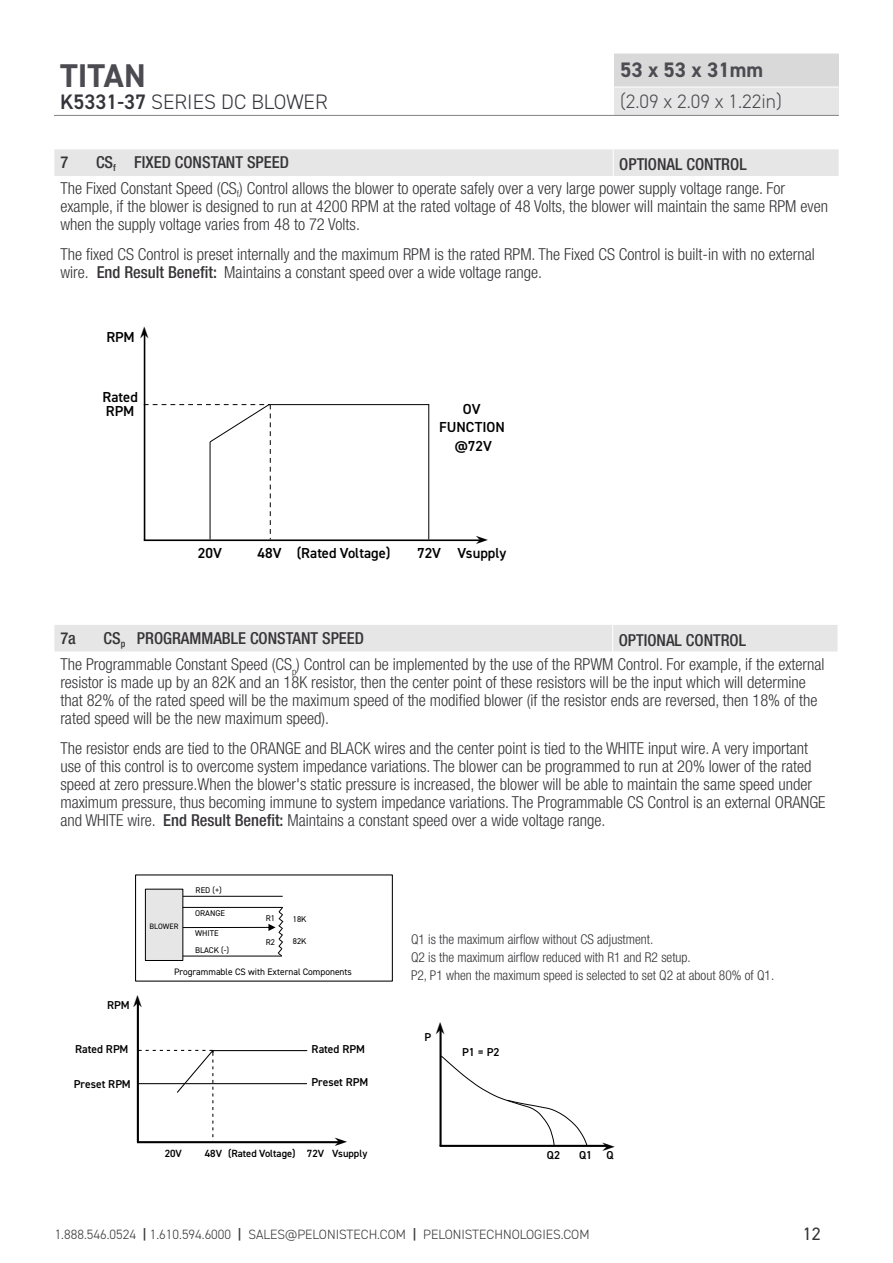
<style>
.page{position:relative;width:893px;height:1263px;background:#fff}
.page>*{position:absolute;margin:0;border:0;box-sizing:border-box;transform-origin:0 0}
.t1{font:700 33px "DIN2014";color:#4c4b52}
.t2{font:300 21px "DIN2014";color:#36343b}
.t3{font:700 21px "DIN2014";color:#4c4b52}
.t4{font:300 19.5px "DIN2014";color:#4c4b52}
.t5{font:18px "DIN2014";color:#373337}
.t6{font:300 condensed 16.5px/18px "Helvetica Neue LT Com";color:#363437}
.t7{font:500 condensed 16.5px "Helvetica Neue LT Com";color:#363437}
.t8{font:600 14.55px/18.3px "DIN2014";color:#000}
.t9{font:300 condensed 13.5px "Helvetica Neue LT Com";color:#363437}
.t10{font:300 13.5px "DIN2014";color:#393838}
.t11{font:600 11.55px "DIN2014";color:#000}
.t12{font:600 10.5px "DIN2014";color:#000}
.t13{font:9.45px "DIN2014";color:#000}
.t14{font:8.4px/17.1px "DIN2014";color:#000}
.t15{font:7.8px "DIN2014";color:#000}
.s1{font-weight:600}
.s2{font-weight:500}
</style>
<div class="page">
<div style="left:54px;top:149px;width:785px;height:27px;background:#e6e6e6"></div>
<hr style="left:144px;top:333px;width:1px;height:207px;background:#000">
<hr style="left:144px;top:539px;width:338px;height:2px;background:#000">
<svg style="left:145px;top:403px;width:126px;height:136px"></svg>
<hr style="left:210px;top:442px;width:1px;height:97px;background:#000">
<hr style="left:270px;top:404px;width:159px;height:1px;background:#000">
<svg style="left:428px;top:405px;width:1px;height:134px"></svg>
<div style="left:54px;top:625px;width:783px;height:27px;background:#e6e6e6"></div>
<hr style="left:439px;top:1030px;width:3px;height:116px;background:#000">
<hr style="left:440px;top:1145px;width:167px;height:2px;background:#000">
<svg style="left:440px;top:1055px;width:148px;height:92px"></svg>
<hr style="left:137px;top:1002px;width:2px;height:140px;background:#000">
<hr style="left:137px;top:1141px;width:202px;height:2px;background:#000">
<svg style="left:138px;top:1049px;width:76px;height:92px"></svg>
<hr style="left:213px;top:1050px;width:94px;height:1px;background:#000">
<hr style="left:138px;top:1083px;width:47px;height:1px;background:#000">
<hr style="left:185px;top:1083px;width:122px;height:1px;background:#000">
<div style="left:145px;top:889px;width:38px;height:71px;background:#e6e6e6"></div>
<div style="left:145px;top:889px;width:38px;height:72px;border:1px solid #000"></div>
<hr style="left:183px;top:907px;width:100px;height:1px;background:#000">
<hr style="left:183px;top:896px;width:100px;height:1px;background:#000">
<hr style="left:183px;top:956px;width:99px;height:1px;background:#000">
<hr style="left:183px;top:927px;width:87px;height:1px;background:#000">
<svg style="left:268px;top:906px;width:16px;height:51px"></svg>
<div style="left:614px;top:54px;width:224px;height:33px;background:#d9d9d9"></div>
<div style="left:614px;top:87px;width:224px;height:28px;background:#e6e6e6"></div>
<hr style="left:838px;top:54px;width:1px;height:33px;background:#d9d9d9">
<hr style="left:614px;top:87px;width:225px;height:1px;background:#fff">
<svg style="left:838px;top:87px;width:1px;height:28px"></svg>
<hr style="left:54px;top:115px;width:560px;height:1px;background:#808285">
<hr style="left:614px;top:115px;width:225px;height:1px;background:#808285">
<svg style="left:476px;top:539px;width:7px;height:3px"></svg>
<svg style="left:136px;top:1001px;width:3px;height:6px"></svg>
<p class="t1" style="left:60px;top:54px;width:87px">TITAN</p>
<p class="t2" style="left:60px;top:89px;width:269px"><span class="s1">K5331-37</span> SERIES DC BLOWER</p>
<p class="t3" style="left:620px;top:56px;width:145px">53 x 53 x 31mm</p>
<p class="t4" style="left:620px;top:89px;width:163px">(2.09 x 2.09 x 1.22in)</p>
<p class="t7" style="left:60px;top:152px;width:9px">7</p>
<p class="t7" style="left:96px;top:152px;width:194px">CS<sub>f</sub> FIXED CONSTANT SPEED</p>
<p class="t7" style="left:619px;top:155px;width:129px">OPTIONAL CONTROL</p>
<p class="t6" style="left:60px;top:179px;width:769px">The Fixed Constant Speed (CS<sub>f</sub>) Control allows the blower to operate safely over a very large power supply voltage range. For example, if the blower is designed to run at 4200 RPM at the rated voltage of 48 Volts, the blower will maintain the same RPM even when the supply voltage varies from 48 to 72 Volts.</p>
<p class="t6" style="left:60px;top:245px;width:756px">The fixed CS Control is preset internally and the maximum RPM is the rated RPM. The Fixed CS Control is built-in with no external wire. <span class="s2">End Result Benefit:</span> Maintains a constant speed over a wide voltage range.</p>
<p class="t8" style="left:106px;top:327px;width:30px">RPM</p>
<p class="t8" style="left:103px;top:390px;width:37px;line-height:14.2px">Rated<br>RPM</p>
<p class="t8" style="left:439px;top:399px;width:67px;text-align:center">OV<br>FUNCTION @72V</p>
<p class="t8" style="left:198px;top:543px;width:26px">20V</p>
<p class="t8" style="left:258px;top:543px;width:134px">48V (Rated Voltage)</p>
<p class="t8" style="left:417px;top:543px;width:91px">72V Vsupply</p>
<p class="t7" style="left:60px;top:628px;width:17px">7a</p>
<p class="t7" style="left:104px;top:628px;width:262px">CS<sub>p</sub> PROGRAMMABLE CONSTANT SPEED</p>
<p class="t7" style="left:619px;top:630px;width:129px">OPTIONAL CONTROL</p>
<p class="t6" style="left:60px;top:655px;width:766px">The Programmable Constant Speed (CS<sub>p</sub>) Control can be implemented by the use of the RPWM Control. For example, if the external resistor is made up by an 82K and an 18K resistor, then the center point of these resistors will be the input which will determine that 82% of the rated speed will be the maximum speed of the modified blower (if the resistor ends are reversed, then 18% of the rated speed will be the new maximum speed).</p>
<p class="t6" style="left:60px;top:739px;width:767px">The resistor ends are tied to the ORANGE and BLACK wires and the center point is tied to the WHITE input wire. A very important use of this control is to overcome system impedance variations. The blower can be programmed to run at 20% lower of the rated speed at zero pressure.When the blower's static pressure is increased, the blower will be able to maintain the same speed under maximum pressure, thus becoming immune to system impedance variations. The Programmable CS Control is an external ORANGE and WHITE wire. <span class="s2">End Result Benefit:</span> Maintains a constant speed over a wide voltage range.</p>
<p class="t11" style="left:107px;top:997px;width:24px">RPM</p>
<p class="t11" style="left:75px;top:1041px;width:55px">Rated RPM</p>
<p class="t11" style="left:74px;top:1076px;width:58px">Preset RPM</p>
<p class="t15" style="left:150px;top:922px;width:30px">BLOWER</p>
<p class="t14" style="left:196px;top:882px;width:28px">RED (+)</p>
<p class="t14" style="left:195px;top:904px;width:31px">ORANGE</p>
<p class="t14" style="left:195px;top:925px;width:36px">WHITE<br>BLACK (-)</p>
<p class="t14" style="left:266px;top:909px;width:11px">R1</p>
<p class="t14" style="left:266px;top:933px;width:11px">R2</p>
<p class="t14" style="left:293px;top:932px;width:15px">82K</p>
<p class="t14" style="left:293px;top:910px;width:15px">18K</p>
<p class="t13" style="left:174px;top:966px;width:179px">Programmable CS with External Components</p>
<p class="t11" style="left:312px;top:1041px;width:55px">Rated RPM</p>
<p class="t11" style="left:312px;top:1075px;width:58px">Preset RPM</p>
<p class="t12" style="left:165px;top:1146px;width:19px">20V</p>
<p class="t12" style="left:205px;top:1146px;width:164px">48V (Rated Voltage) 72V Vsupply</p>
<p class="t9" style="left:411px;top:932px;width:244px">Q1 is the maximum airflow without CS adjustment.</p>
<p class="t9" style="left:411px;top:950px;width:281px">Q2 is the maximum airflow reduced with R1 and R2 setup.</p>
<p class="t9" style="left:411px;top:968px;width:365px">P2, P1 when the maximum speed is selected to set Q2 at about 80% of Q1.</p>
<p class="t11" style="left:424px;top:1029px;width:8px">P</p>
<p class="t11" style="left:462px;top:1044px;width:39px">P1 = P2</p>
<p class="t11" style="left:547px;top:1148px;width:15px">Q2</p>
<p class="t11" style="left:579px;top:1148px;width:36px">Q1 Q</p>
<p class="t10" style="left:55px;top:1226px;width:536px">1.888.546.0524 <span class="s1">|</span> 1.610.594.6000 <span class="s1">|</span> SALES@PELONISTECH.COM <span class="s1">|</span> PELONISTECHNOLOGIES.COM</p>
<p class="t5" style="left:803px;top:1222px;width:19px">12</p>
</div>
